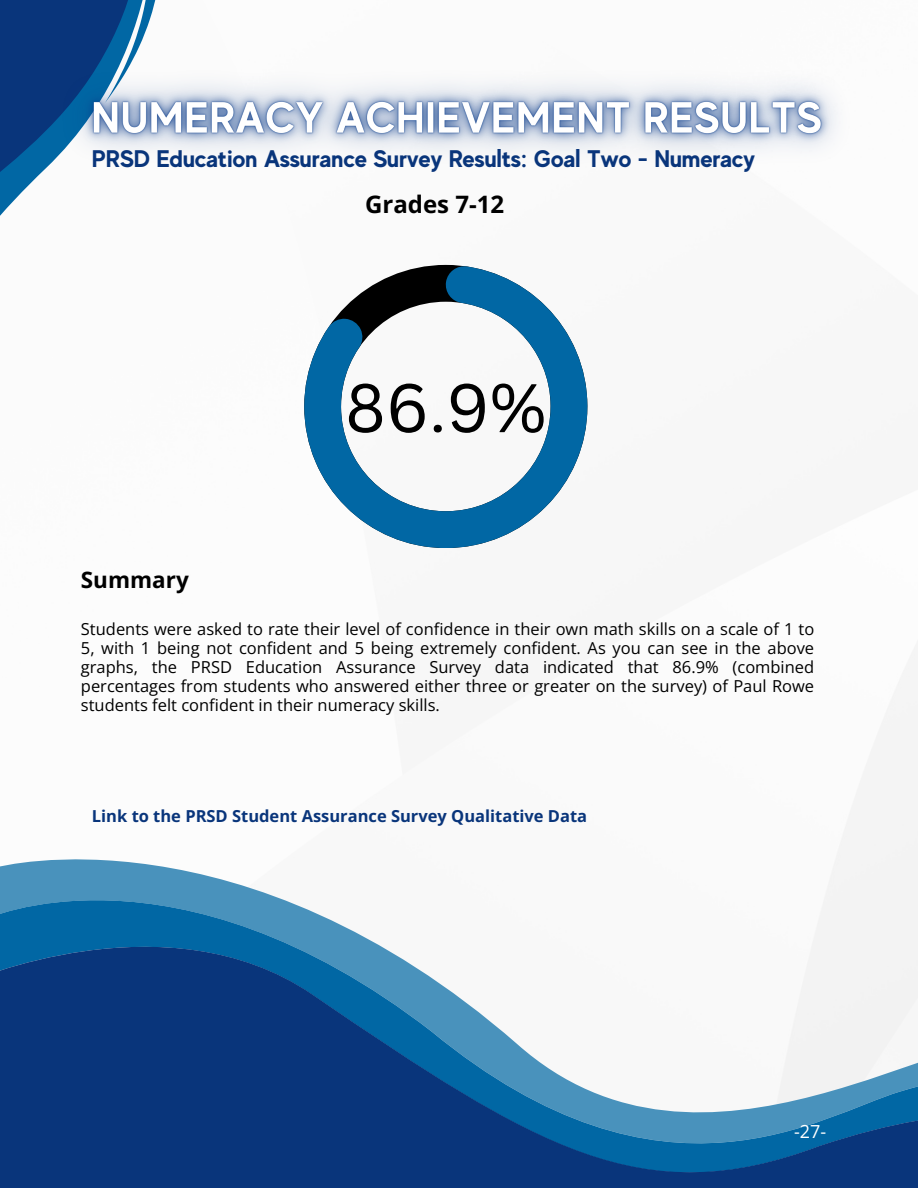
<style>
.page{position:relative;width:918px;height:1188px;background:#fff}
.page>*{position:absolute;margin:0;border:0;box-sizing:border-box;transform-origin:0 0}
.t1{font:67.2px "Canva Sans";color:#000}
.t2{font:700 24px "MADE Evolve Sans";color:#09357b}
.t3{font:700 24px "Open Sans";color:#000}
.t4{font:700 22.5px "Open Sans";color:#000}
.t5{font:18px "Open Sans";color:#fff}
.t6{font:16.5px/19.2px "Open Sans";color:#000;text-align:justify}
.t7{font:700 16.5px "Open Sans";color:#09357b}
</style>
<div class="page">
<img style="left:442px;top:264px;width:476px;height:539px">
<svg style="left:0;top:0;width:156px;height:216px;fill:#09357b"></svg>
<div style="left:844px;top:803px;width:74px;height:28px;background:#f4f4f4"></div>
<svg style="left:0;top:831px;width:918px;height:64px"></svg>
<svg style="left:0;top:895px;width:918px;height:293px"></svg>
<img style="left:33px;top:33px;width:805px;height:168px">
<svg style="left:304px;top:265px;width:283px;height:283px"></svg>
<p class="t2" style="left:92px;top:145px;width:665px">PRSD Education Assurance Survey Results: Goal Two - Numeracy</p>
<p class="t3" style="left:365px;top:188px;width:141px">Grades 7-12</p>
<p class="t4" style="left:81px;top:564px;width:109px">Summary</p>
<p class="t1" style="left:345px;top:360px;width:203px">86.9%</p>
<p class="t6" style="left:81px;top:619px;width:735px">Students were asked to rate their level of confidence in their own math skills on a scale of 1 to 5, with 1 being not confident and 5 being extremely confident. As you can see in the above graphs, the PRSD Education Assurance Survey data indicated that 86.9% (combined percentages from students who answered either three or greater on the survey) of Paul Rowe students felt confident in their numeracy skills.</p>
<p class="t7" style="left:92px;top:805px;width:497px">Link to the PRSD Student Assurance Survey Qualitative Data</p>
<p class="t5" style="left:794px;top:1119px;width:34px">-27-</p>
</div>
